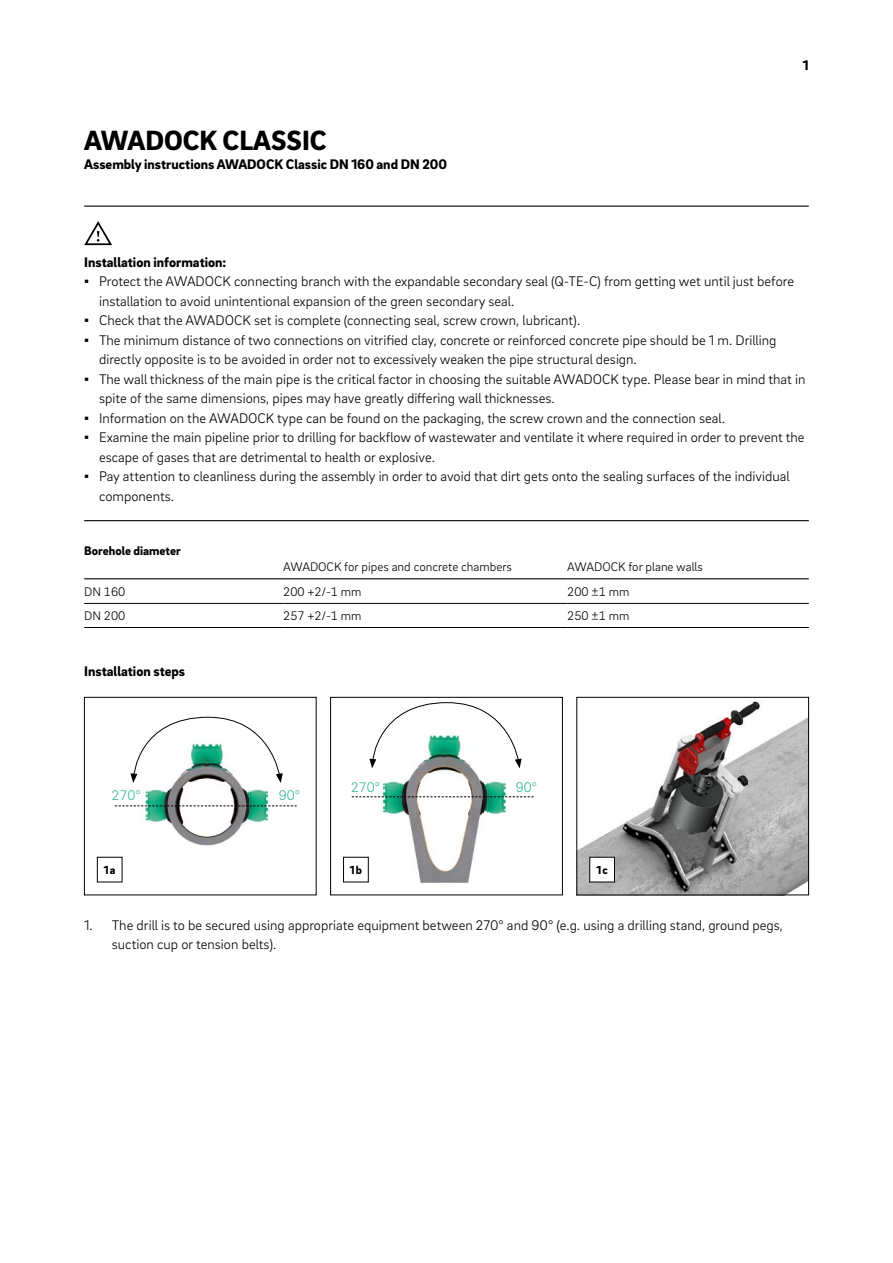
<style>
.page{position:relative;width:893px;height:1263px;background:#fff}
.page>*{position:absolute;margin:0;border:0;box-sizing:border-box;transform-origin:0 0}
._03__Headline_-_19pt{font:900 28.5px "Brix Sans";color:#000}
.t1{font:300 14.25px/19.5px "Brix Sans";color:#000}
.RT__Subline_-_9_5pt{font:900 14.25px "Brix Sans";color:#000}
._46__Info_text_-_9_5{font:900 14.25px "Brix Sans";color:#000}
._14__Body_subline{font:900 14.25px "Brix Sans";color:#000}
._70__9_5pt_-_table_c{font:300 14.25px "Brix Sans";color:#3cb696}
.MP__Page_numbers_RT{font:900 14.25px "Brix Sans";color:#000}
._70__8_5pt_-_table_c{font:300 12.75px "Brix Sans";color:#000}
._70__8_5pt_-_table_h{font:900 12.75px "Brix Sans";color:#000}
.t2{font:900 12px "Brix Sans";color:#000}
.s1{font-family:"Arial";font-weight:400}
</style>
<div class="page">
<hr style="left:84px;top:206px;width:725px;height:1px;background:#000">
<hr style="left:84px;top:520px;width:725px;height:1px;background:#000">
<hr style="left:84px;top:627px;width:199px;height:1px;background:#000">
<hr style="left:283px;top:627px;width:284px;height:1px;background:#000">
<hr style="left:567px;top:627px;width:242px;height:1px;background:#000">
<hr style="left:84px;top:603px;width:199px;height:1px;background:#000">
<hr style="left:84px;top:578px;width:199px;height:1px;background:#000">
<hr style="left:283px;top:578px;width:284px;height:1px;background:#000">
<hr style="left:567px;top:578px;width:242px;height:1px;background:#000">
<hr style="left:283px;top:603px;width:284px;height:1px;background:#000">
<hr style="left:567px;top:603px;width:242px;height:1px;background:#000">
<svg style="left:84px;top:221px;width:28px;height:24px"></svg>
<img style="left:96px;top:783px;width:201px;height:100px">
<div style="left:84px;top:697px;width:232px;height:198px;border:1px solid #000"></div>
<div style="left:97px;top:857px;width:25px;height:25px;background:#fff"></div>
<img style="left:343px;top:768px;width:191px;height:115px">
<div style="left:330px;top:697px;width:233px;height:198px;border:1px solid #000"></div>
<div style="left:344px;top:857px;width:24px;height:25px;background:#fff"></div>
<div style="left:343px;top:857px;width:26px;height:25px;border:1px solid #000"></div>
<svg style="left:369px;top:702px;width:153px;height:66px"></svg>
<svg style="left:352px;top:796px;width:181px;height:1px"></svg>
<svg style="left:130px;top:716px;width:153px;height:67px"></svg>
<svg style="left:115px;top:805px;width:181px;height:1px"></svg>
<img style="left:579px;top:701px;width:228px;height:192px">
<div style="left:577px;top:697px;width:232px;height:198px;border:1px solid #000"></div>
<div style="left:590px;top:857px;width:24px;height:25px;background:#fff"></div>
<div style="left:589px;top:857px;width:26px;height:25px;border:1px solid #000"></div>
<p class="_03__Headline_-_19pt" style="left:84px;top:121px;width:244px">AWADOCK CLASSIC</p>
<p class="RT__Subline_-_9_5pt" style="left:84px;top:155px;width:364px">Assembly instructions AWADOCK Classic DN 160 and DN 200</p>
<p class="MP__Page_numbers_RT" style="left:803px;top:56px;width:7px">1</p>
<p class="_46__Info_text_-_9_5" style="left:84px;top:252px;width:144px">Installation information:</p>
<p class="t1" style="left:99px;top:271px;width:696px;text-indent:-15px"><span class="s1">▪</span> Protect the AWADOCK connecting branch with the expandable secondary seal (Q-TE-C) from getting wet until just before installation to avoid unintentional expansion of the green secondary seal.</p>
<p class="t1" style="left:84px;top:310px;width:498px"><span class="s1">▪</span> Check that the AWADOCK set is complete (connecting seal, screw crown, lubricant).</p>
<p class="t1" style="left:99px;top:329px;width:679px;text-indent:-15px"><span class="s1">▪</span> The minimum distance of two connections on vitrified clay, concrete or reinforced concrete pipe should be 1 m. Drilling directly opposite is to be avoided in order not to excessively weaken the pipe structural design.</p>
<p class="t1" style="left:99px;top:368px;width:708px;text-indent:-15px"><span class="s1">▪</span> The wall thickness of the main pipe is the critical factor in choosing the suitable AWADOCK type. Please bear in mind that in spite of the same dimensions, pipes may have greatly differing wall thicknesses.</p>
<p class="t1" style="left:84px;top:407px;width:642px"><span class="s1">▪</span> Information on the AWADOCK type can be found on the packaging, the screw crown and the connection seal.</p>
<p class="t1" style="left:99px;top:427px;width:707px;text-indent:-15px"><span class="s1">▪</span> Examine the main pipeline prior to drilling for backflow of wastewater and ventilate it where required in order to prevent the escape of gases that are detrimental to health or explosive.</p>
<p class="t1" style="left:99px;top:466px;width:692px;text-indent:-15px"><span class="s1">▪</span> Pay attention to cleanliness during the assembly in order to avoid that dirt gets onto the sealing surfaces of the individual components.</p>
<p class="_70__8_5pt_-_table_h" style="left:84px;top:542px;width:98px">Borehole diameter</p>
<p class="_70__8_5pt_-_table_c" style="left:283px;top:559px;width:230px">AWADOCK for pipes and concrete chambers</p>
<p class="_70__8_5pt_-_table_c" style="left:567px;top:559px;width:137px">AWADOCK for plane walls</p>
<p class="_70__8_5pt_-_table_c" style="left:84px;top:583px;width:43px">DN 160</p>
<p class="_70__8_5pt_-_table_c" style="left:283px;top:583px;width:80px">200 +2/-1 mm</p>
<p class="_70__8_5pt_-_table_c" style="left:567px;top:583px;width:64px">200 ±1 mm</p>
<p class="_70__8_5pt_-_table_c" style="left:84px;top:607px;width:43px">DN 200</p>
<p class="_70__8_5pt_-_table_c" style="left:283px;top:607px;width:80px">257 +2/-1 mm</p>
<p class="_70__8_5pt_-_table_c" style="left:567px;top:607px;width:64px">250 ±1 mm</p>
<p class="_14__Body_subline" style="left:84px;top:662px;width:103px">Installation steps</p>
<p class="_70__9_5pt_-_table_c" style="left:111px;top:786px;width:31px">270°</p>
<p class="_70__9_5pt_-_table_c" style="left:279px;top:786px;width:23px">90°</p>
<p class="_70__9_5pt_-_table_c" style="left:351px;top:777px;width:31px">270°</p>
<p class="_70__9_5pt_-_table_c" style="left:516px;top:777px;width:23px">90°</p>
<p class="t2" style="left:104px;top:862px;width:13px">1a</p>
<p class="t2" style="left:350px;top:862px;width:14px">1b</p>
<p class="t2" style="left:596px;top:862px;width:13px">1c</p>
<p class="t1" style="left:112px;top:914px;width:673px;text-indent:-28px">1. The drill is to be secured using appropriate equipment between 270° and 90° (e.g. using a drilling stand, ground pegs, suction cup or tension belts).</p>
</div>
